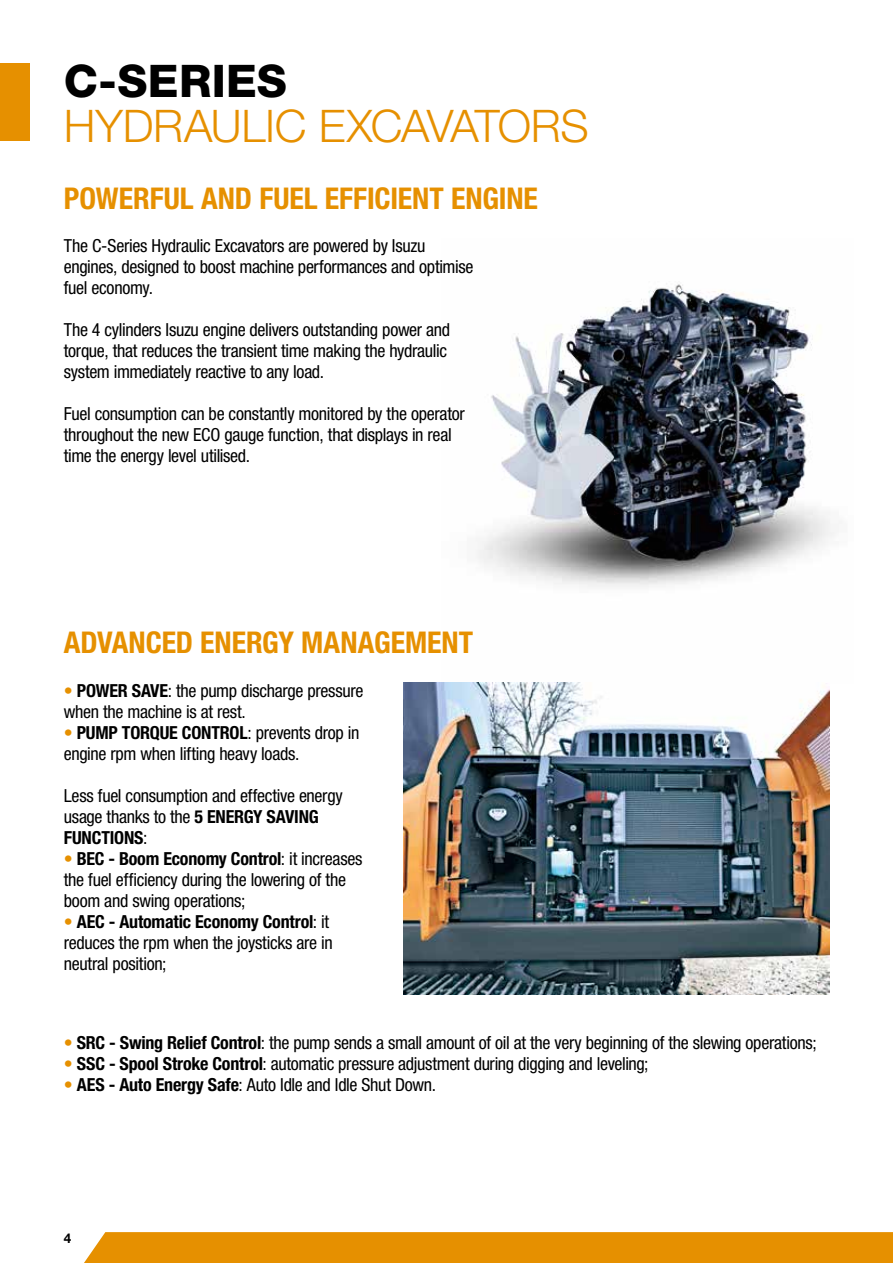
<style>
.page{position:relative;width:893px;height:1263px;background:#fff}
.page>*{position:absolute;margin:0;border:0;box-sizing:border-box;transform-origin:0 0}
.t1{font:300 45px "Helvetica Neue LT Pro";letter-spacing:-.01em;color:#e69000}
.t2{font:800 45px "Helvetica Neue LT Pro";letter-spacing:.005em;color:#000}
.t3{font:700 condensed 30px "Helvetica Neue LT Std";letter-spacing:-.005em;color:#e69000}
.t4{font:condensed 18px/21px "Helvetica Neue LT Std";letter-spacing:-.02em;color:#000}
.t5{font:700 13.5px "Helvetica Neue LT Std";color:#000}
.s1{color:#e69000}
.s2{font-weight:700}
</style>
<div class="page">
<div style="left:84px;top:1232px;width:809px;height:31px;background:#e69000"></div>
<div style="left:0;top:64px;width:30px;height:77px;background:#e69000"></div>
<img style="left:442px;top:284px;width:393px;height:399px">
<img style="left:403px;top:683px;width:426px;height:311px">
<h1 class="t2" style="left:64px;top:54px;width:225px">C-SERIES</h1>
<h1 class="t1" style="left:64px;top:99px;width:526px">HYDRAULIC EXCAVATORS</h1>
<h2 class="t3" style="left:64px;top:180px;width:476px">POWERFUL AND FUEL EFFICIENT ENGINE</h2>
<p class="t4" style="left:64px;top:235px;width:411px">The C-Series Hydraulic Excavators are powered by Isuzu engines, designed to boost machine performances and optimise fuel economy.</p>
<p class="t4" style="left:64px;top:319px;width:388px">The 4 cylinders Isuzu engine delivers outstanding power and torque, that reduces the transient time making the hydraulic system immediately reactive to any load.</p>
<p class="t4" style="left:64px;top:403px;width:402px">Fuel consumption can be constantly monitored by the operator throughout the new ECO gauge function, that displays in real time the energy level utilised.</p>
<h2 class="t3" style="left:64px;top:624px;width:411px">ADVANCED ENERGY MANAGEMENT</h2>
<p class="t4" style="left:64px;top:680px;width:301px"><span class="s1">•</span> <span class="s2">POWER SAVE</span>: the pump discharge pressure when the machine is at rest.</p>
<p class="t4" style="left:64px;top:722px;width:297px"><span class="s1">•</span> <span class="s2">PUMP TORQUE CONTROL</span>: prevents drop in engine rpm when lifting heavy loads.</p>
<p class="t4" style="left:64px;top:785px;width:280px">Less fuel consumption and effective energy usage thanks to the <span class="s2">5 ENERGY SAVING<br>FUNCTIONS</span>:</p>
<p class="t4" style="left:64px;top:848px;width:300px"><span class="s1">•</span> <span class="s2">BEC - Boom Economy Control</span>: it increases the fuel efficiency during the lowering of the boom and swing operations;</p>
<p class="t4" style="left:64px;top:911px;width:270px"><span class="s1">•</span> <span class="s2">AEC - Automatic Economy Control</span>: it reduces the rpm when the joysticks are in neutral position;</p>
<p class="t4" style="left:64px;top:1032px;width:754px"><span class="s1">•</span> <span class="s2">SRC - Swing Relief Control</span>: the pump sends a small amount of oil at the very beginning of the slewing operations;</p>
<p class="t4" style="left:64px;top:1053px;width:586px"><span class="s1">•</span> <span class="s2">SSC - Spool Stroke Control</span>: automatic pressure adjustment during digging and leveling;</p>
<p class="t4" style="left:64px;top:1074px;width:374px"><span class="s1">•</span> <span class="s2">AES - Auto Energy Safe</span>: Auto Idle and Idle Shut Down.</p>
<p class="t5" style="left:64px;top:1229px;width:9px">4</p>
</div>
